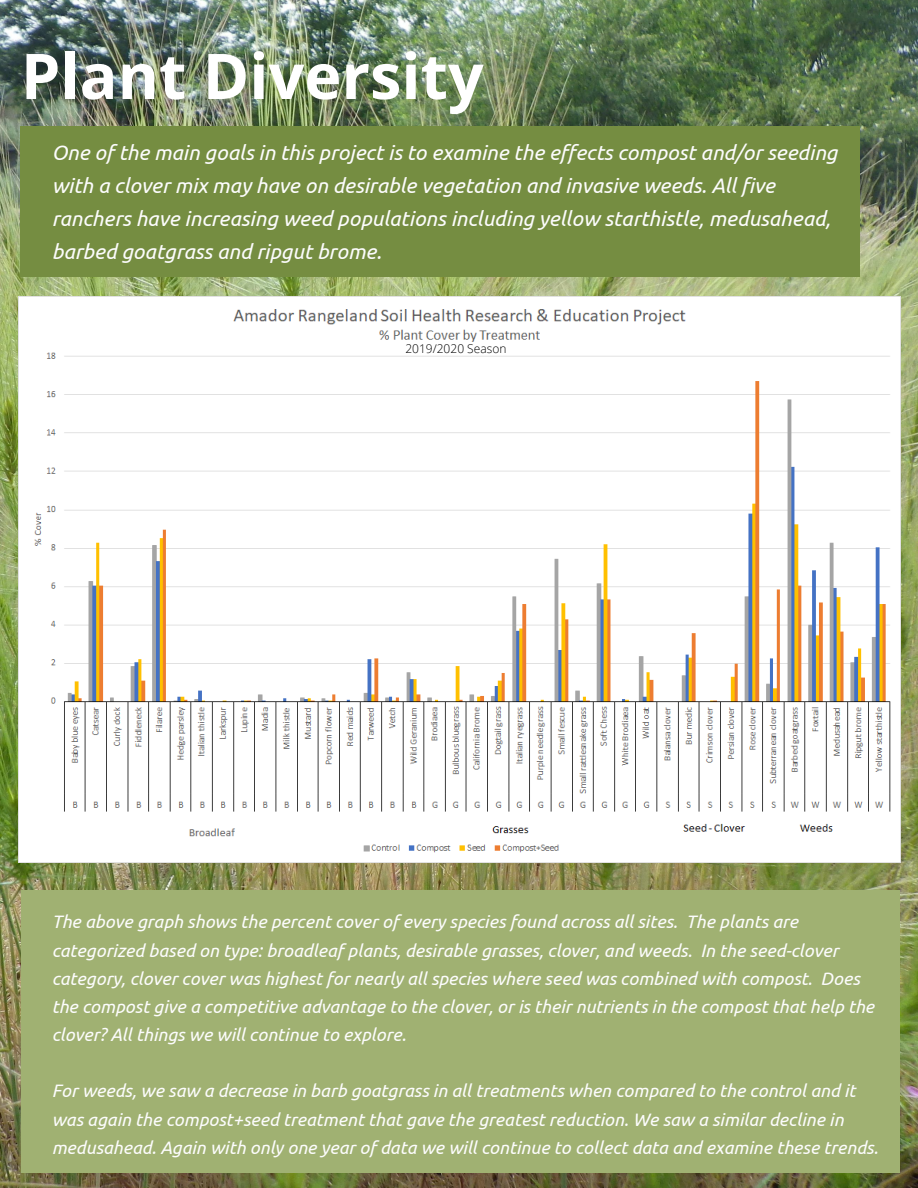
<style>
.page{position:relative;width:918px;height:1188px;background:#fff}
.page>*{position:absolute;margin:0;border:0;box-sizing:border-box;transform-origin:0 0}
.t1{font:700 63px "Open Sans";color:#fff}
.t2{font:italic 21px/32.8px "Ubuntu";color:#fcfcfc}
.t3{font:italic 18px/28.2px "Ubuntu";color:#fcfcfc}
.t4{font:300 12px "Open Sans";color:#000}
</style>
<div class="page">
<img style="left:0;top:0;width:918px;height:1188px">
<img style="left:18px;top:296px;width:882px;height:566px">
<div style="left:21px;top:126px;width:839px;height:151px;background:#758d41"></div>
<div style="left:21px;top:890px;width:878px;height:282px;background:#a0b172"></div>
<h1 class="t1" style="left:21px;top:32px;width:464px">Plant Diversity</h1>
<p class="t2" style="left:52px;top:136px;width:787px">One of the main goals in this project is to examine the effects compost and/or seeding with a clover mix may have on desirable vegetation and invasive weeds. All five ranchers have increasing weed populations including yellow starthistle, medusahead, barbed goatgrass and ripgut brome.</p>
<p class="t4" style="left:405px;top:341px;width:103px">2019/2020 Season</p>
<p class="t3" style="left:52px;top:908px;width:824px">The above graph shows the percent cover of every species found across all sites. The plants are categorized based on type: broadleaf plants, desirable grasses, clover, and weeds. In the seed-clover category, clover cover was highest for nearly all species where seed was combined with compost. Does the compost give a competitive advantage to the clover, or is their nutrients in the compost that help the clover? All things we will continue to explore.</p>
<p class="t3" style="left:52px;top:1077px;width:828px">For weeds, we saw a decrease in barb goatgrass in all treatments when compared to the control and it was again the compost+seed treatment that gave the greatest reduction. We saw a similar decline in medusahead. Again with only one year of data we will continue to collect data and examine these trends.</p>
</div>
